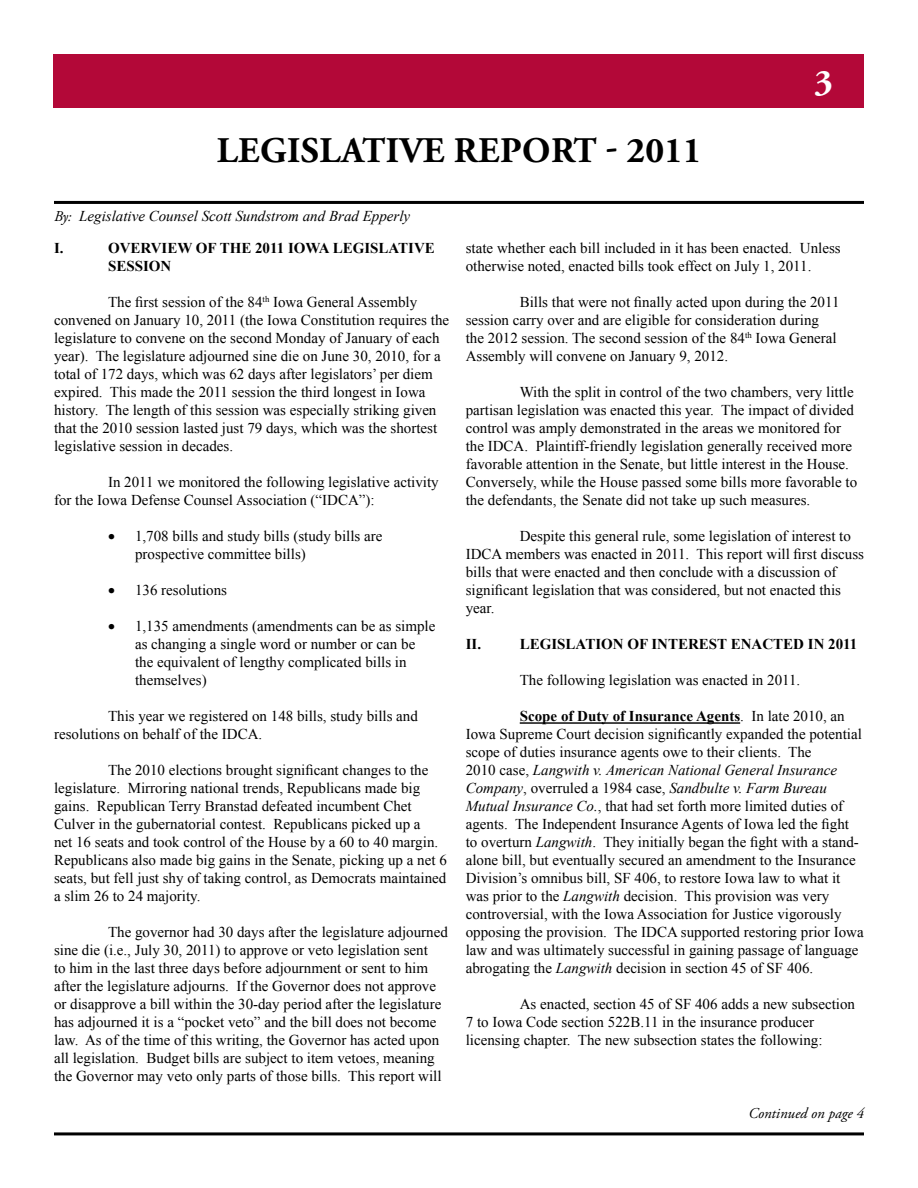
<style>
.page{position:relative;width:918px;height:1188px;background:#fff}
.page>*{position:absolute;margin:0;border:0;box-sizing:border-box;transform-origin:0 0}
.t1{font:700 36px "Adobe Garamond Pro";letter-spacing:.015em;color:#000}
.t2{font:700 36px "Adobe Garamond Pro";color:#fff}
.t3{font:15px/18px "Times New Roman";color:#000}
.t4{font:700 15px/18px "Times New Roman";color:#000}
.t5{font:italic 15px "Times New Roman";color:#000}
.t6{font:italic 15px "Adobe Garamond Pro";color:#000}
.s1{font-family:"Adobe Garamond Pro"}
.s2{font-weight:700}
.s3{font-style:italic}
</style>
<div class="page">
<div style="left:54px;top:54px;width:810px;height:54px;background:#b30838"></div>
<hr style="left:54px;top:201px;width:810px;height:3px;background:#000">
<hr style="left:54px;top:1132px;width:810px;height:3px;background:#000">
<hr style="left:520px;top:722px;width:220px;height:2px;background:#000">
<h1 class="t1" style="left:217px;top:130px;width:486px">LEGISLATIVE REPORT - 2011</h1>
<p class="t5" style="left:54px;top:208px;width:358px"><span class="s1">By:</span> Legislative Counsel Scott Sundstrom and Brad Epperly</p>
<h1 class="t2" style="left:814px;top:61px;width:20px">3</h1>
<p class="t4" style="left:54px;top:239px;width:11px">I.</p>
<p class="t4" style="left:108px;top:239px;width:328px">OVERVIEW OF THE 2011 IOWA LEGISLATIVE<br>SESSION</p>
<p class="t3" style="left:54px;top:293px;width:397px;text-indent:54px">The first session of the 84<sup>th</sup> Iowa General Assembly convened on January 10, 2011 (the Iowa Constitution requires the legislature to convene on the second Monday of January of each year). The legislature adjourned sine die on June 30, 2010, for a total of 172 days, which was 62 days after legislators’ per diem expired. This made the 2011 session the third longest in Iowa history. The length of this session was especially striking given that the 2010 session lasted just 79 days, which was the shortest legislative session in decades.</p>
<p class="t3" style="left:54px;top:473px;width:386px;text-indent:54px">In 2011 we monitored the following legislative activity for the Iowa Defense Counsel Association (“IDCA”):</p>
<p class="t3" style="left:135px;top:527px;width:249px;text-indent:-27px">• 1,708 bills and study bills (study bills are prospective committee bills)</p>
<p class="t3" style="left:108px;top:581px;width:121px">• 136 resolutions</p>
<p class="t3" style="left:135px;top:617px;width:302px;text-indent:-27px">• 1,135 amendments (amendments can be as simple as changing a single word or number or can be the equivalent of lengthy complicated bills in themselves)</p>
<p class="t3" style="left:54px;top:707px;width:365px;text-indent:54px">This year we registered on 148 bills, study bills and resolutions on behalf of the IDCA.</p>
<p class="t3" style="left:54px;top:761px;width:394px;text-indent:54px">The 2010 elections brought significant changes to the legislature. Mirroring national trends, Republicans made big gains. Republican Terry Branstad defeated incumbent Chet Culver in the gubernatorial contest. Republicans picked up a<br>net 16 seats and took control of the House by a 60 to 40 margin.<br>Republicans also made big gains in the Senate, picking up a net 6 seats, but fell just shy of taking control, as Democrats maintained a slim 26 to 24 majority.</p>
<p class="t3" style="left:54px;top:923px;width:395px;text-indent:54px">The governor had 30 days after the legislature adjourned sine die (i.e., July 30, 2011) to approve or veto legislation sent<br>to him in the last three days before adjournment or sent to him after the legislature adjourns. If the Governor does not approve or disapprove a bill within the 30-day period after the legislature has adjourned it is a “pocket veto” and the bill does not become law. As of the time of this writing, the Governor has acted upon all legislation. Budget bills are subject to item vetoes, meaning the Governor may veto only parts of those bills. This report will</p>
<p class="t3" style="left:466px;top:239px;width:376px">state whether each bill included in it has been enacted. Unless otherwise noted, enacted bills took effect on July 1, 2011.</p>
<p class="t3" style="left:466px;top:293px;width:375px;text-indent:54px">Bills that were not finally acted upon during the 2011 session carry over and are eligible for consideration during the 2012 session. The second session of the 84<sup>th</sup> Iowa General Assembly will convene on January 9, 2012.</p>
<p class="t3" style="left:466px;top:383px;width:393px;text-indent:54px">With the split in control of the two chambers, very little partisan legislation was enacted this year. The impact of divided control was amply demonstrated in the areas we monitored for the IDCA. Plaintiff-friendly legislation generally received more favorable attention in the Senate, but little interest in the House.<br>Conversely, while the House passed some bills more favorable to the defendants, the Senate did not take up such measures.</p>
<p class="t3" style="left:466px;top:527px;width:400px;text-indent:54px">Despite this general rule, some legislation of interest to IDCA members was enacted in 2011. This report will first discuss bills that were enacted and then conclude with a discussion of significant legislation that was considered, but not enacted this year.</p>
<p class="t4" style="left:466px;top:635px;width:17px">II.</p>
<p class="t4" style="left:520px;top:635px;width:339px">LEGISLATION OF INTEREST ENACTED IN 2011</p>
<p class="t3" style="left:520px;top:671px;width:282px">The following legislation was enacted in 2011.</p>
<p class="t3" style="left:466px;top:707px;width:400px;text-indent:54px"><span class="s2">SCOPE OF DUTY OF INSURANCE AGENTS</span>. In late 2010, an Iowa Supreme Court decision significantly expanded the potential scope of duties insurance agents owe to their clients. The<br>2010 case, <span class="s3">Langwith v. American National General Insurance Company</span>, overruled a 1984 case, <span class="s3">Sandbulte v. Farm Bureau Mutual Insurance Co.</span>, that had set forth more limited duties of agents. The Independent Insurance Agents of Iowa led the fight to overturn <span class="s3">Langwith</span>. They initially began the fight with a stand&shy;alone bill, but eventually secured an amendment to the Insurance Division’s omnibus bill, SF 406, to restore Iowa law to what it was prior to the <span class="s3">Langwith</span> decision. This provision was very controversial, with the Iowa Association for Justice vigorously opposing the provision. The IDCA supported restoring prior Iowa law and was ultimately successful in gaining passage of language abrogating the <span class="s3">Langwith</span> decision in section 45 of SF 406.</p>
<p class="t3" style="left:466px;top:995px;width:391px;text-indent:54px">As enacted, section 45 of SF 406 adds a new subsection<br>7 to Iowa Code section 522B.11 in the insurance producer licensing chapter. The new subsection states the following:</p>
<p class="t6" style="left:748px;top:1104px;width:117px">Continued on page 4</p>
</div>
